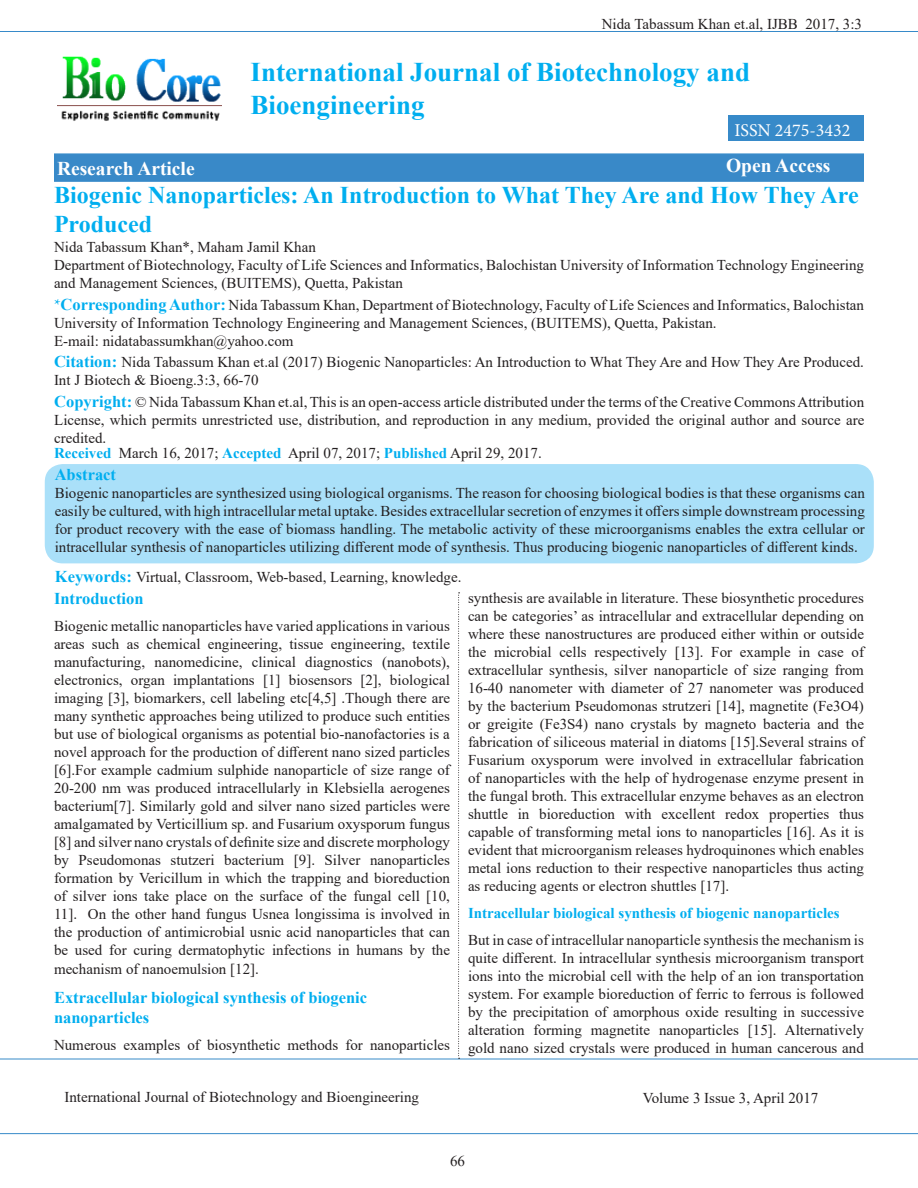
<style>
.page{position:relative;width:918px;height:1188px;background:#fff}
.page>*{position:absolute;margin:0;border:0;box-sizing:border-box;transform-origin:0 0}
.t1{font:700 27px/32.4px "Times New Roman";color:#00aeef}
.t2{font:700 24px/28.8px "Times New Roman";color:#00aeef}
.t3{font:700 19.5px "Times New Roman";color:#fff}
.t4{font:18px "Minion Pro";color:#fff}
.t5{font:700 16.5px/19.8px "Times New Roman";color:#00aeef}
.t6{font:15px/18px "Times New Roman";color:#231f20;text-align:justify}
.t7{font:700 15px "Times New Roman";color:#00aeef}
.s1{font-family:"Minion Pro";font-size:16.5px;color:#00aeef}
.s2{font-weight:700;font-size:16.5px;color:#00aeef}
.s3{font-weight:700;color:#00aeef}
</style>
<div class="page">
<hr style="left:0;top:31px;width:918px;height:1px;background:#378ac9">
<hr style="left:0;top:1059px;width:918px;height:1px;background:#378ac9">
<hr style="left:0;top:1133px;width:918px;height:1px;background:#378ac9">
<div style="left:54px;top:153px;width:810px;height:29px;background:#3989c8;border:2px solid #378ac9"></div>
<img style="left:58px;top:56px;width:164px;height:65px">
<svg style="left:458px;top:592px;width:2px;height:467px"></svg>
<div style="left:45px;top:464px;width:829px;height:99px;background:#aae0f9;border-radius:18px"></div>
<div style="left:728px;top:116px;width:136px;height:25px;background:#378ac9"></div>
<p class="t6" style="left:602px;top:14px;width:262px">Nida Tabassum Khan et.al, IJBB 2017, 3:3</p>
<p class="t1" style="left:250px;top:55px;width:501px">International Journal of Biotechnology and<br>Bioengineering</p>
<p class="t4" style="left:735px;top:119px;width:117px">ISSN 2475-3432</p>
<p class="t3" style="left:57px;top:154px;width:139px">Research Article</p>
<p class="t3" style="left:726px;top:151px;width:106px">Open Access</p>
<p class="t2" style="left:54px;top:180px;width:806px">Biogenic Nanoparticles: An Introduction to What They Are and How They Are<br>Produced</p>
<p class="t6" style="left:54px;top:237px;width:263px">Nida Tabassum Khan*, Maham Jamil Khan</p>
<p class="t6" style="left:54px;top:255px;width:812px">Department of Biotechnology, Faculty of Life Sciences and Informatics, Balochistan University of Information Technology Engineering and Management Sciences, (BUITEMS), Quetta, Pakistan</p>
<p class="t6" style="left:54px;top:296px;width:812px"><span class="s1">*</span><span class="s2">Corresponding Author:</span> Nida Tabassum Khan, Department of Biotechnology, Faculty of Life Sciences and Informatics, Balochistan<br>University of Information Technology Engineering and Management Sciences, (BUITEMS), Quetta, Pakistan.</p>
<p class="t6" style="left:54px;top:332px;width:241px">E-mail: nidatabassumkhan@yahoo.com</p>
<p class="t6" style="left:54px;top:352px;width:811px"><span class="s2">Citation:</span> Nida Tabassum Khan et.al (2017) Biogenic Nanoparticles: An Introduction to What They Are and How They Are Produced.</p>
<p class="t6" style="left:54px;top:370px;width:206px">Int J Biotech &amp; Bioeng.3:3, 66-70</p>
<p class="t6" style="left:54px;top:393px;width:812px"><span class="s2">Copyright:</span> © Nida Tabassum Khan et.al, This is an open-access article distributed under the terms of the Creative Commons Attribution License, which permits unrestricted use, distribution, and reproduction in any medium, provided the original author and source are credited.</p>
<p class="t6" style="left:54px;top:443px;width:489px"><span class="s3">Received</span> March 16, 2017; <span class="s3">Accepted</span> April 07, 2017; <span class="s3">Published</span> April 29, 2017.</p>
<p class="t5" style="left:55px;top:464px;width:63px">Abstract</p>
<p class="t6" style="left:55px;top:484px;width:812px">Biogenic nanoparticles are synthesized using biological organisms. The reason for choosing biological bodies is that these organisms can easily be cultured, with high intracellular metal uptake. Besides extracellular secretion of enzymes it offers simple downstream processing for product recovery with the ease of biomass handling. The metabolic activity of these microorganisms enables the extra cellular or intracellular synthesis of nanoparticles utilizing different mode of synthesis. Thus producing biogenic nanoparticles of different kinds.</p>
<p class="t6" style="left:55px;top:568px;width:408px"><span class="s2">Keywords:</span> Virtual, Classroom, Web-based, Learning, knowledge.</p>
<p class="t5" style="left:54px;top:588px;width:91px">Introduction</p>
<p class="t6" style="left:54px;top:616px;width:398px">Biogenic metallic nanoparticles have varied applications in various areas such as chemical engineering, tissue engineering, textile manufacturing, nanomedicine, clinical diagnostics (nanobots), electronics, organ implantations [1] biosensors [2], biological imaging [3], biomarkers, cell labeling etc[4,5] .Though there are many synthetic approaches being utilized to produce such entities but use of biological organisms as potential bio-nanofactories is a novel approach for the production of different nano sized particles [6].For example cadmium sulphide nanoparticle of size range of 20-200 nm was produced intracellularly in Klebsiella aerogenes bacterium[7]. Similarly gold and silver nano sized particles were amalgamated by Verticillium sp. and Fusarium oxysporum fungus [8] and silver nano crystals of definite size and discrete morphology by Pseudomonas stutzeri bacterium [9]. Silver nanoparticles formation by Vericillum in which the trapping and bioreduction of silver ions take place on the surface of the fungal cell [10, 11]. On the other hand fungus Usnea longissima is involved in the production of antimicrobial usnic acid nanoparticles that can be used for curing dermatophytic infections in humans by the</p>
<p class="t6" style="left:54px;top:960px;width:206px">mechanism of nanoemulsion [12].</p>
<p class="t5" style="left:54px;top:987px;width:315px">Extracellular biological synthesis of biogenic nanoparticles</p>
<p class="t6" style="left:54px;top:1036px;width:398px">Numerous examples of biosynthetic methods for nanoparticles</p>
<p class="t6" style="left:64px;top:1088px;width:356px">International Journal of Biotechnology and Bioengineering</p>
<p class="t6" style="left:468px;top:588px;width:398px">synthesis are available in literature. These biosynthetic procedures can be categories’ as intracellular and extracellular depending on where these nanostructures are produced either within or outside the microbial cells respectively [13]. For example in case of extracellular synthesis, silver nanoparticle of size ranging from 16-40 nanometer with diameter of 27 nanometer was produced by the bacterium Pseudomonas strutzeri [14], magnetite (Fe3O4) or greigite (Fe3S4) nano crystals by magneto bacteria and the fabrication of siliceous material in diatoms [15].Several strains of Fusarium oxysporum were involved in extracellular fabrication of nanoparticles with the help of hydrogenase enzyme present in the fungal broth. This extracellular enzyme behaves as an electron shuttle in bioreduction with excellent redox properties thus capable of transforming metal ions to nanoparticles [16]. As it is evident that microorganism releases hydroquinones which enables metal ions reduction to their respective nanoparticles thus acting as reducing agents or electron shuttles [17].</p>
<p class="t7" style="left:468px;top:902px;width:373px">Intracellular biological synthesis of biogenic nanoparticles</p>
<p class="t6" style="left:468px;top:930px;width:398px">But in case of intracellular nanoparticle synthesis the mechanism is quite different. In intracellular synthesis microorganism transport ions into the microbial cell with the help of an ion transportation system. For example bioreduction of ferric to ferrous is followed by the precipitation of amorphous oxide resulting in successive alteration forming magnetite nanoparticles [15]. Alternatively gold nano sized crystals were produced in human cancerous and</p>
<p class="t6" style="left:643px;top:1088px;width:177px">Volume 3 Issue 3, April 2017</p>
<p class="t6" style="left:450px;top:1151px;width:16px">66</p>
</div>
